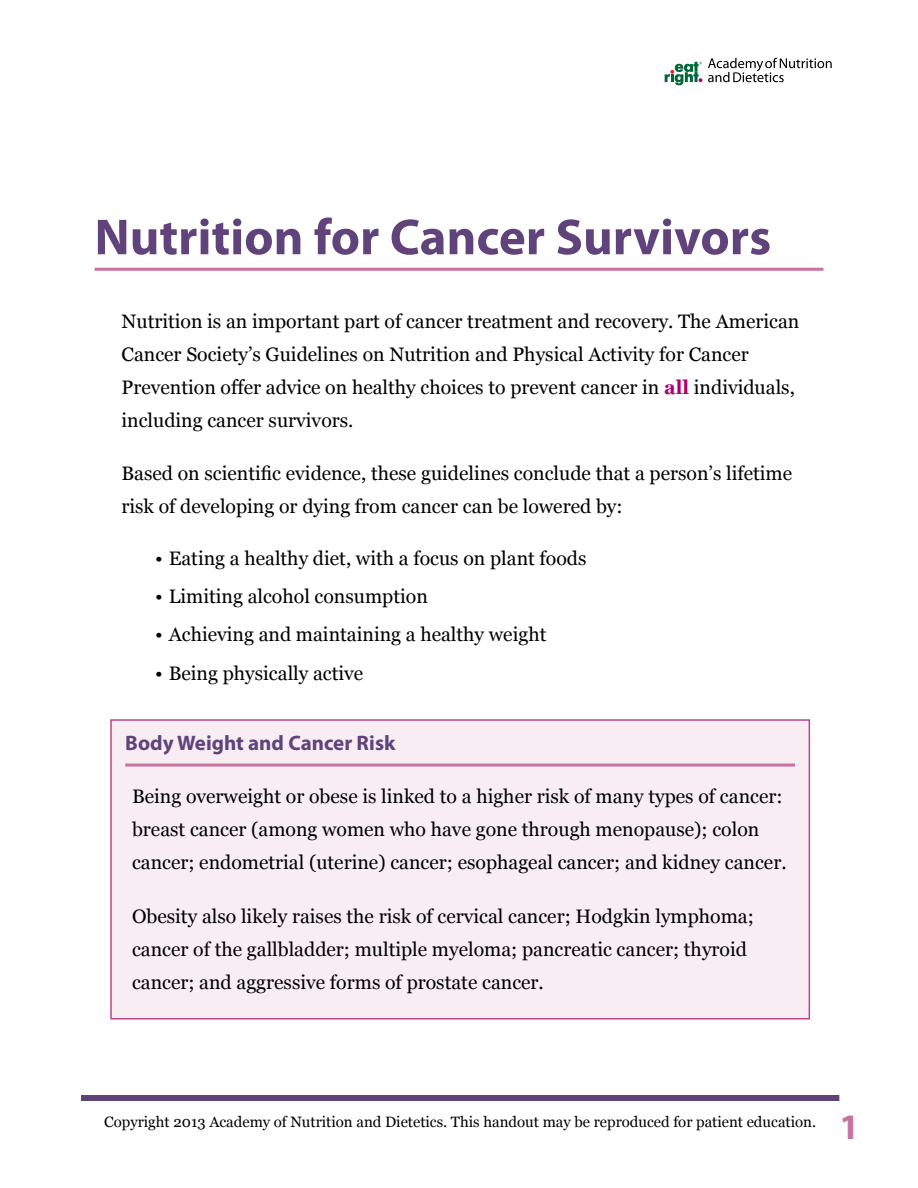
<style>
.page{position:relative;width:918px;height:1188px;background:#fff}
.page>*{position:absolute;margin:0;border:0;box-sizing:border-box;transform-origin:0 0}
.t1{font:700 51px "Myriad Pro";color:#61437b}
.t2{font:700 36px "Myriad Pro";color:#c8729e}
.t3{font:700 21px "Myriad Pro";color:#61437b}
.t4{font:19.5px/33px "Georgia";color:#000}
.t5{font:15px "Georgia";color:#000}
.s1{font-weight:700;color:#ae006e}
</style>
<div class="page">
<svg style="left:665px;top:62px;width:37px;height:24px"></svg>
<svg style="left:708px;top:58px;width:124px;height:24px"></svg>
<div style="left:81px;top:1095px;width:758px;height:6px;background:#61437b"></div>
<hr style="left:94px;top:268px;width:730px;height:3px;background:#c8729e">
<div style="left:111px;top:720px;width:698px;height:299px;background:#f7edf3"></div>
<hr style="left:125px;top:764px;width:670px;height:3px;background:#c8729e">
<div style="left:110px;top:719px;width:700px;height:301px;border:2px solid #bb4885"></div>
<h1 class="t1" style="left:94px;top:204px;width:678px">Nutrition for Cancer Survivors</h1>
<p class="t4" style="left:122px;top:304px;width:679px">Nutrition is an important part of cancer treatment and recovery. The American Cancer Society’s Guidelines on Nutrition and Physical Activity for Cancer Prevention offer advice on healthy choices to prevent cancer in <span class="s1">all</span> individuals, including cancer survivors.</p>
<p class="t4" style="left:122px;top:456px;width:672px">Based on scientific evidence, these guidelines conclude that a person’s lifetime risk of developing or dying from cancer can be lowered by:</p>
<p class="t4" style="left:155px;top:541px;width:433px">• Eating a healthy diet, with a focus on plant foods</p>
<p class="t4" style="left:155px;top:579px;width:274px">• Limiting alcohol consumption</p>
<p class="t4" style="left:155px;top:617px;width:393px">• Achieving and maintaining a healthy weight</p>
<p class="t4" style="left:155px;top:655px;width:210px">• Being physically active</p>
<p class="t3" style="left:125px;top:729px;width:272px">Body Weight and Cancer Risk</p>
<p class="t4" style="left:132px;top:779px;width:656px">Being overweight or obese is linked to a higher risk of many types of cancer: breast cancer (among women who have gone through menopause); colon cancer; endometrial (uterine) cancer; esophageal cancer; and kidney cancer.</p>
<p class="t4" style="left:132px;top:898px;width:623px">Obesity also likely raises the risk of cervical cancer; Hodgkin lymphoma; cancer of the gallbladder; multiple myeloma; pancreatic cancer; thyroid cancer; and aggressive forms of prostate cancer.</p>
<p class="t5" style="left:104px;top:1111px;width:714px">Copyright 2013 Academy of Nutrition and Dietetics. This handout may be reproduced for patient education.</p>
<h2 class="t2" style="left:840px;top:1104px;width:21px">1</h2>
</div>
